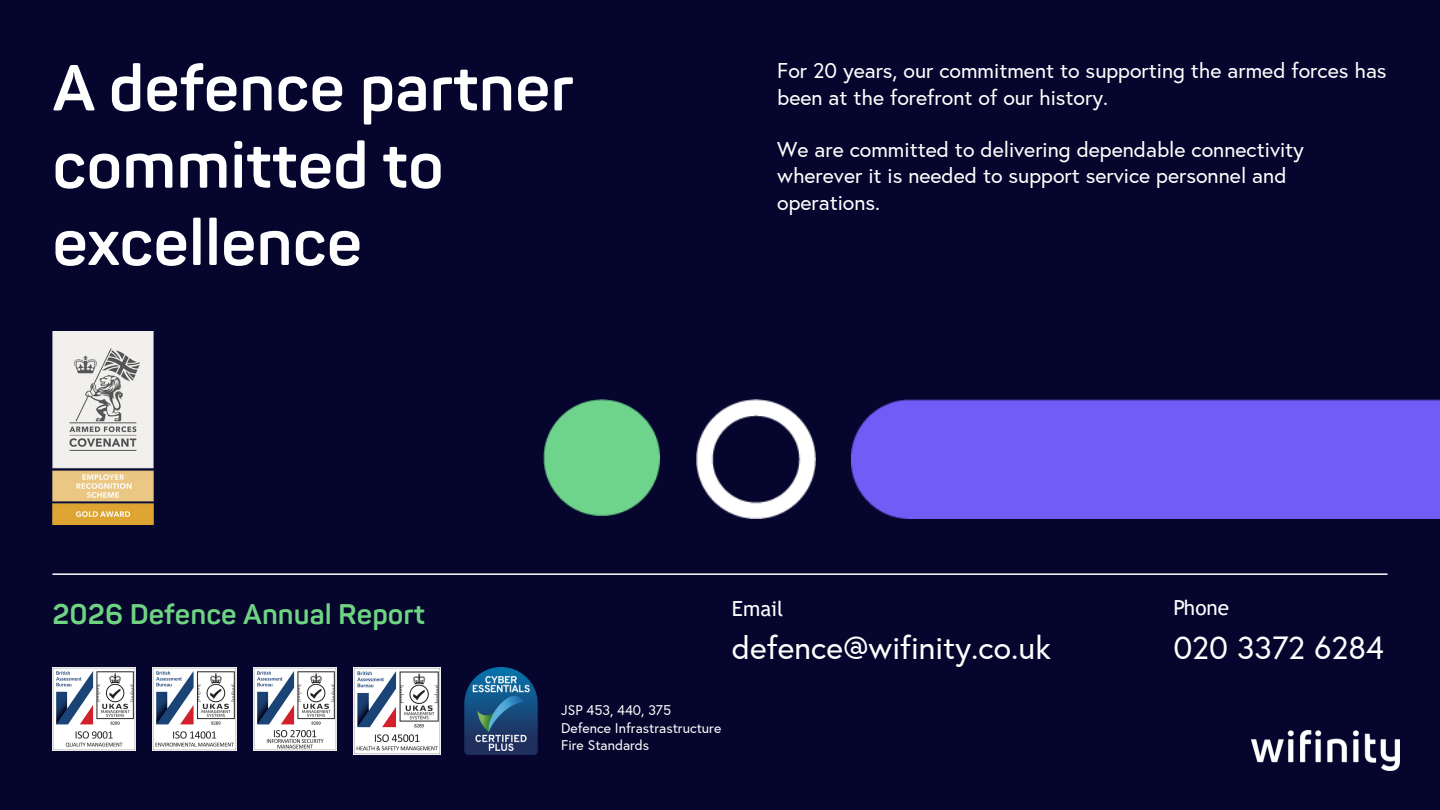
<style>
.page{position:relative;width:1440px;height:810px;background:#05052d}
.page>*{position:absolute;margin:0;border:0;box-sizing:border-box;transform-origin:0 0}
.t1{font:700 64px/77.2px "Panton";color:#fff}
.t2{font:32px "Europa";color:#fff}
.t3{font:700 28px "Panton";color:#6ed482}
.t4{font:21.3px/26.2px "Europa";color:#fff}
.t5{font:20.8px "Trebuchet MS";color:#fff}
.t6{font:14px "Europa";color:#fff}
</style>
<div class="page">
<hr style="left:52px;top:573px;width:1336px;height:2px;background:#fff">
<img style="left:1252px;top:730px;width:147px;height:41px">
<div style="left:851px;top:400px;width:589px;height:119px;background:#735cf5"></div>
<img style="left:696px;top:400px;width:120px;height:119px">
<img style="left:543px;top:400px;width:117px;height:116px">
<img style="left:52px;top:667px;width:84px;height:84px">
<img style="left:153px;top:667px;width:83px;height:84px">
<img style="left:253px;top:667px;width:83px;height:84px">
<img style="left:353px;top:667px;width:87px;height:87px">
<img style="left:464px;top:667px;width:74px;height:87px">
<img style="left:52px;top:332px;width:102px;height:193px">
<p class="t1" style="left:52px;top:52px;width:523px">A defence partner committed to excellence</p>
<p class="t4" style="left:777px;top:58px;width:611px">For 20 years, our commitment to supporting the armed forces has been at the forefront of our history.</p>
<p class="t4" style="left:777px;top:137px;width:528px">We are committed to delivering dependable connectivity wherever it is needed to support service personnel and operations.</p>
<p class="t3" style="left:52px;top:598px;width:374px">2026 Defence Annual Report</p>
<p class="t5" style="left:732px;top:597px;width:53px">Email</p>
<p class="t2" style="left:732px;top:628px;width:321px">defence@wifinity.co.uk</p>
<p class="t6" style="left:561px;top:702px;width:111px">JSP 453, 440, 375</p>
<p class="t6" style="left:561px;top:719px;width:162px">Defence Infrastrastructure</p>
<p class="t6" style="left:561px;top:737px;width:90px">Fire Standards</p>
<p class="t5" style="left:1173px;top:596px;width:57px">Phone</p>
<p class="t2" style="left:1173px;top:628px;width:212px">020 3372 6284</p>
</div>
